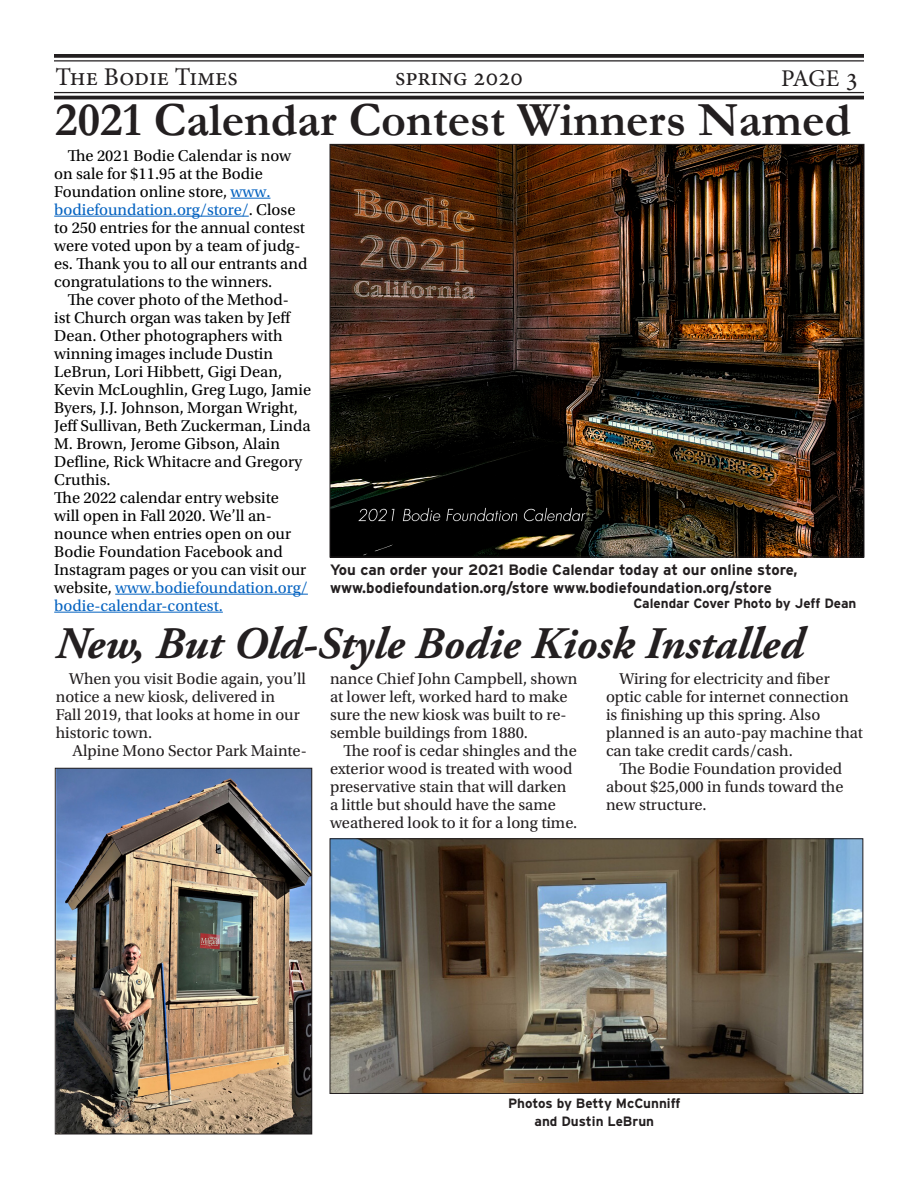
<style>
.page{position:relative;width:918px;height:1188px;background:#fff}
.page>*{position:absolute;margin:0;border:0;box-sizing:border-box;transform-origin:0 0}
.Paragraph_Style_8{font:700 48px "Garamond";color:#231f20}
.t1{font:italic 700 45px "Adobe Garamond Pro";color:#231f20}
.t2{font:25.5px "Minion Pro";color:#231f20}
.t3{font:24px "Minion Pro";color:#231f20}
.Paragraph_Style_1{font:16.5px/18px "Utopia Std";color:#000}
.t4{font:16.5px/18px "Utopia Std";color:#231f20}
.t5{font:700 15px "Interstate";color:#231f20}
.t6{font:700 13.5px "Interstate";color:#231f20}
.s1{font-size:27px}
.s2{color:#0563c1}
</style>
<div class="page">
<hr style="left:231px;top:198px;width:39px;height:1px;background:#0563c1">
<hr style="left:54px;top:216px;width:195px;height:1px;background:#0563c1">
<hr style="left:115px;top:594px;width:193px;height:1px;background:#0563c1">
<hr style="left:54px;top:612px;width:169px;height:1px;background:#0563c1">
<img style="left:332px;top:146px;width:530px;height:409px">
<img style="left:57px;top:770px;width:253px;height:362px">
<div style="left:55px;top:768px;width:257px;height:366px;border:1px solid #231f20"></div>
<img style="left:332px;top:840px;width:529px;height:252px">
<div style="left:330px;top:838px;width:533px;height:256px;border:1px solid #231f20"></div>
<hr style="left:54px;top:92px;width:810px;height:1px;background:#231f20">
<hr style="left:54px;top:96px;width:810px;height:3px;background:#231f20">
<svg style="left:54px;top:54px;width:810px;height:4px;background:#302c2d"></svg>
<hr style="left:54px;top:60px;width:810px;height:2px;background:#231f20">
<h3 class="t2" style="left:56px;top:60px;width:184px">The Bodie Times</h3>
<h3 class="t2" style="left:395px;top:60px;width:129px">spring 2020</h3>
<h3 class="t3" style="left:781px;top:62px;width:79px">PAGE <span class="s1">3</span></h3>
<p class="Paragraph_Style_8" style="left:55px;top:87px;width:797px">2021 Calendar Contest Winners Named</p>
<p class="Paragraph_Style_1" style="left:54px;top:146px;width:255px;text-indent:14px">The 2021 Bodie Calendar is now on sale for $11.95 at the Bodie Foundation online store, <span class="s2">www. bodiefoundation.org/store/</span>. Close to 250 entries for the annual contest were voted upon by a team of judg&shy;es. Thank you to all our entrants and congratulations to the winners.</p>
<p class="Paragraph_Style_1" style="left:54px;top:290px;width:258px;text-indent:14px">The cover photo of the Method-<br>ist Church organ was taken by Jeff<br>Dean. Other photographers with winning images include Dustin<br>LeBrun, Lori Hibbett, Gigi Dean,<br>Kevin McLoughlin, Greg Lugo, Jamie<br>Byers, J.J. Johnson, Morgan Wright,<br>Jeff Sullivan, Beth Zuckerman, Linda<br>M. Brown, Jerome Gibson, Alain<br>Defline, Rick Whitacre and Gregory<br>Cruthis.</p>
<p class="Paragraph_Style_1" style="left:54px;top:488px;width:255px">The 2022 calendar entry website will open in Fall 2020. We’ll an&shy;nounce when entries open on our<br>Bodie Foundation Facebook and<br>Instagram pages or you can visit our website, <span class="s2">www.bodiefoundation.org/ bodie-calendar-contest.</span></p>
<p class="t5" style="left:330px;top:561px;width:469px">You can order your 2021 Bodie Calendar today at our online store,</p>
<p class="t5" style="left:330px;top:579px;width:443px">www.bodiefoundation.org/store www.bodiefoundation.org/store</p>
<p class="t6" style="left:633px;top:595px;width:225px">Calendar Cover Photo by Jeff Dean</p>
<p class="t1" style="left:56px;top:618px;width:749px">New, But Old-Style Bodie Kiosk Installed</p>
<p class="t4" style="left:56px;top:670px;width:252px;text-indent:14px">When you visit Bodie again, you’ll notice a new kiosk, delivered in<br>Fall 2019, that looks at home in our historic town.</p>
<p class="t4" style="left:73px;top:742px;width:236px">Alpine Mono Sector Park Mainte-</p>
<p class="t4" style="left:330px;top:670px;width:249px">nance Chief John Campbell, shown at lower left, worked hard to make sure the new kiosk was built to re&shy;semble buildings from 1880.</p>
<p class="t4" style="left:330px;top:742px;width:249px;text-indent:14px">The roof is cedar shingles and the exterior wood is treated with wood preservative stain that will darken a little but should have the same weathered look to it for a long time.</p>
<p class="t4" style="left:606px;top:670px;width:259px;text-indent:14px">Wiring for electricity and fiber optic cable for internet connection is finishing up this spring. Also planned is an auto-pay machine that can take credit cards/cash.</p>
<p class="t4" style="left:606px;top:760px;width:239px;text-align:justify;text-indent:14px">The Bodie Foundation provided about $25,000 in funds toward the new structure.</p>
<p class="t6" style="left:508px;top:1095px;width:174px">Photos by Betty McCunniff</p>
<p class="t6" style="left:535px;top:1113px;width:121px">and Dustin LeBrun</p>
</div>
